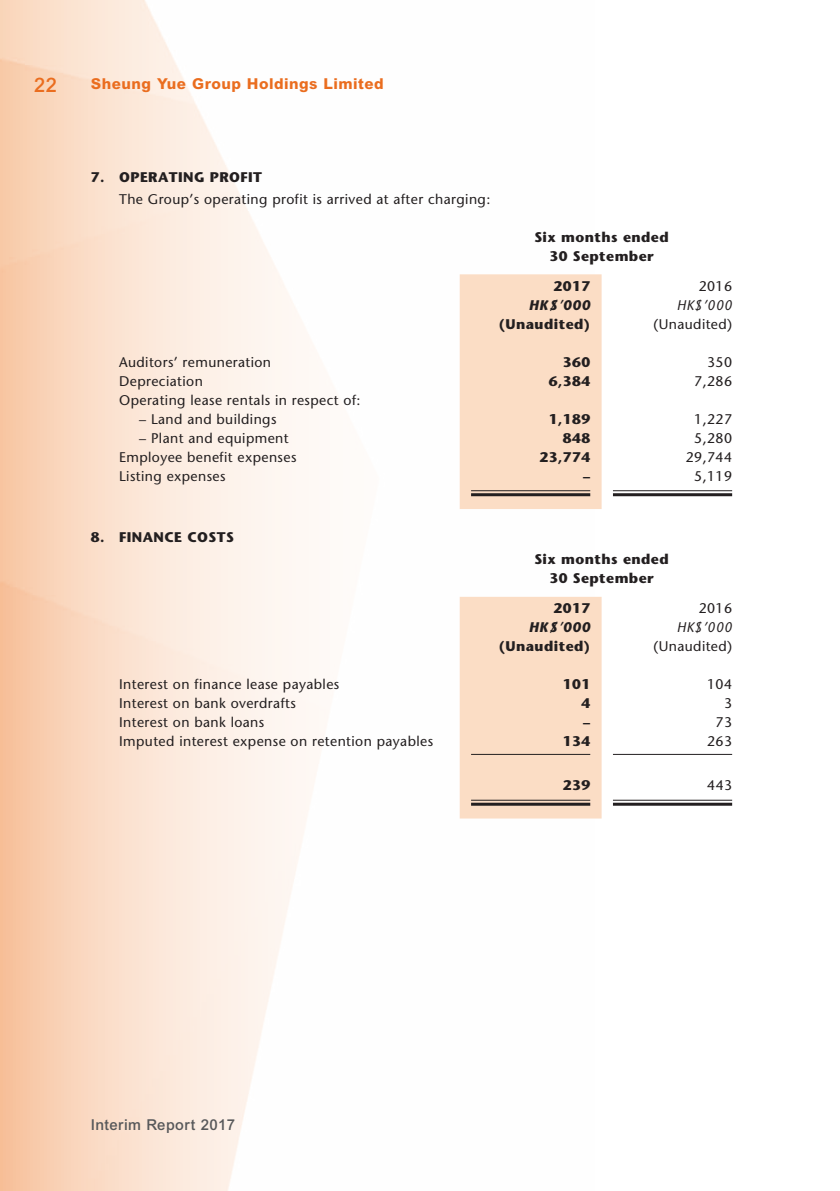
<style>
.page{position:relative;width:840px;height:1191px;background:#fff}
.page>*{position:absolute;margin:0;border:0;box-sizing:border-box;transform-origin:0 0}
.t1{font:500 20px "Arial MT Std";color:#ea6d1f}
.t2{font:800 15px "Arial MT Std";letter-spacing:.03em;color:#ea6d1f}
.t3{font:500 15px "Arial MT Std";letter-spacing:.03em;color:#57585a}
.t4{font:500 14px "Stone Sans Std";letter-spacing:.03em;color:#231f20}
.t5{font:700 14px/19px "Stone Sans Std";letter-spacing:.03em;color:#231f20;text-align:center}
.t6{font:italic 700 14px "Stone Sans Std";letter-spacing:.03em;color:#231f20}
.t7{font:italic 500 14px "Stone Sans Std";letter-spacing:.03em;color:#231f20}
</style>
<div class="page">
<img style="left:0;top:0;width:733px;height:1191px">
<div style="left:459px;top:274px;width:142px;height:235px;background:#fbddc5"></div>
<hr style="left:471px;top:490px;width:119px;height:1px;background:#231f20">
<hr style="left:471px;top:493px;width:119px;height:3px;background:#231f20">
<hr style="left:612px;top:490px;width:119px;height:1px;background:#231f20">
<hr style="left:612px;top:493px;width:119px;height:3px;background:#231f20">
<div style="left:459px;top:597px;width:142px;height:221px;background:#fbddc5"></div>
<hr style="left:471px;top:754px;width:119px;height:1px;background:#231f20">
<hr style="left:612px;top:754px;width:119px;height:1px;background:#231f20">
<hr style="left:471px;top:799px;width:119px;height:1px;background:#231f20">
<hr style="left:471px;top:802px;width:119px;height:3px;background:#231f20">
<hr style="left:612px;top:799px;width:119px;height:1px;background:#231f20">
<hr style="left:612px;top:802px;width:119px;height:3px;background:#231f20">
<h1 class="t1" style="left:34px;top:73px;width:24px">22</h1>
<p class="t2" style="left:91px;top:75px;width:294px">Sheung Yue Group Holdings Limited</p>
<p class="t5" style="left:91px;top:167px;width:173px">7. OPERATING PROFIT</p>
<p class="t4" style="left:119px;top:190px;width:372px">The Group’s operating profit is arrived at after charging:</p>
<p class="t5" style="left:534px;top:227px;width:136px">Six months ended<br>30 September</p>
<p class="t5" style="left:553px;top:276px;width:38px">2017</p>
<p class="t4" style="left:698px;top:278px;width:35px">2016</p>
<p class="t6" style="left:528px;top:297px;width:63px">HK$’000</p>
<p class="t7" style="left:676px;top:297px;width:57px">HK$’000</p>
<p class="t5" style="left:498px;top:314px;width:93px">(Unaudited)</p>
<p class="t4" style="left:653px;top:316px;width:80px">(Unaudited)</p>
<p class="t4" style="left:119px;top:354px;width:153px">Auditors’ remuneration</p>
<p class="t5" style="left:562px;top:352px;width:29px">360</p>
<p class="t4" style="left:706px;top:354px;width:26px">350</p>
<p class="t4" style="left:119px;top:373px;width:85px">Depreciation</p>
<p class="t5" style="left:548px;top:371px;width:43px">6,384</p>
<p class="t4" style="left:694px;top:373px;width:39px">7,286</p>
<p class="t4" style="left:119px;top:392px;width:243px">Operating lease rentals in respect of:</p>
<p class="t4" style="left:139px;top:411px;width:139px">– Land and buildings</p>
<p class="t5" style="left:548px;top:409px;width:43px">1,189</p>
<p class="t4" style="left:694px;top:411px;width:39px">1,227</p>
<p class="t4" style="left:139px;top:430px;width:151px">– Plant and equipment</p>
<p class="t5" style="left:562px;top:428px;width:29px">848</p>
<p class="t4" style="left:694px;top:430px;width:39px">5,280</p>
<p class="t4" style="left:119px;top:449px;width:179px">Employee benefit expenses</p>
<p class="t5" style="left:539px;top:447px;width:52px">23,774</p>
<p class="t4" style="left:685px;top:449px;width:48px">29,744</p>
<p class="t4" style="left:119px;top:468px;width:108px">Listing expenses</p>
<p class="t5" style="left:583px;top:466px;width:8px">–</p>
<p class="t4" style="left:694px;top:468px;width:39px">5,119</p>
<p class="t5" style="left:91px;top:528px;width:144px">8. FINANCE COSTS</p>
<p class="t5" style="left:534px;top:549px;width:136px">Six months ended<br>30 September</p>
<p class="t5" style="left:553px;top:599px;width:38px">2017</p>
<p class="t4" style="left:698px;top:600px;width:35px">2016</p>
<p class="t6" style="left:528px;top:619px;width:63px">HK$’000</p>
<p class="t7" style="left:676px;top:619px;width:57px">HK$’000</p>
<p class="t5" style="left:498px;top:637px;width:93px">(Unaudited)</p>
<p class="t4" style="left:653px;top:638px;width:80px">(Unaudited)</p>
<p class="t4" style="left:119px;top:676px;width:221px">Interest on finance lease payables</p>
<p class="t5" style="left:562px;top:675px;width:29px">101</p>
<p class="t4" style="left:706px;top:676px;width:26px">104</p>
<p class="t4" style="left:119px;top:695px;width:178px">Interest on bank overdrafts</p>
<p class="t5" style="left:581px;top:694px;width:10px">4</p>
<p class="t4" style="left:723px;top:695px;width:10px">3</p>
<p class="t4" style="left:119px;top:714px;width:147px">Interest on bank loans</p>
<p class="t5" style="left:583px;top:713px;width:8px">–</p>
<p class="t4" style="left:715px;top:714px;width:18px">73</p>
<p class="t4" style="left:119px;top:733px;width:315px">Imputed interest expense on retention payables</p>
<p class="t5" style="left:562px;top:732px;width:29px">134</p>
<p class="t4" style="left:706px;top:733px;width:26px">263</p>
<p class="t5" style="left:562px;top:776px;width:29px">239</p>
<p class="t4" style="left:706px;top:777px;width:26px">443</p>
<p class="t3" style="left:91px;top:1116px;width:146px">Interim Report 2017</p>
</div>
